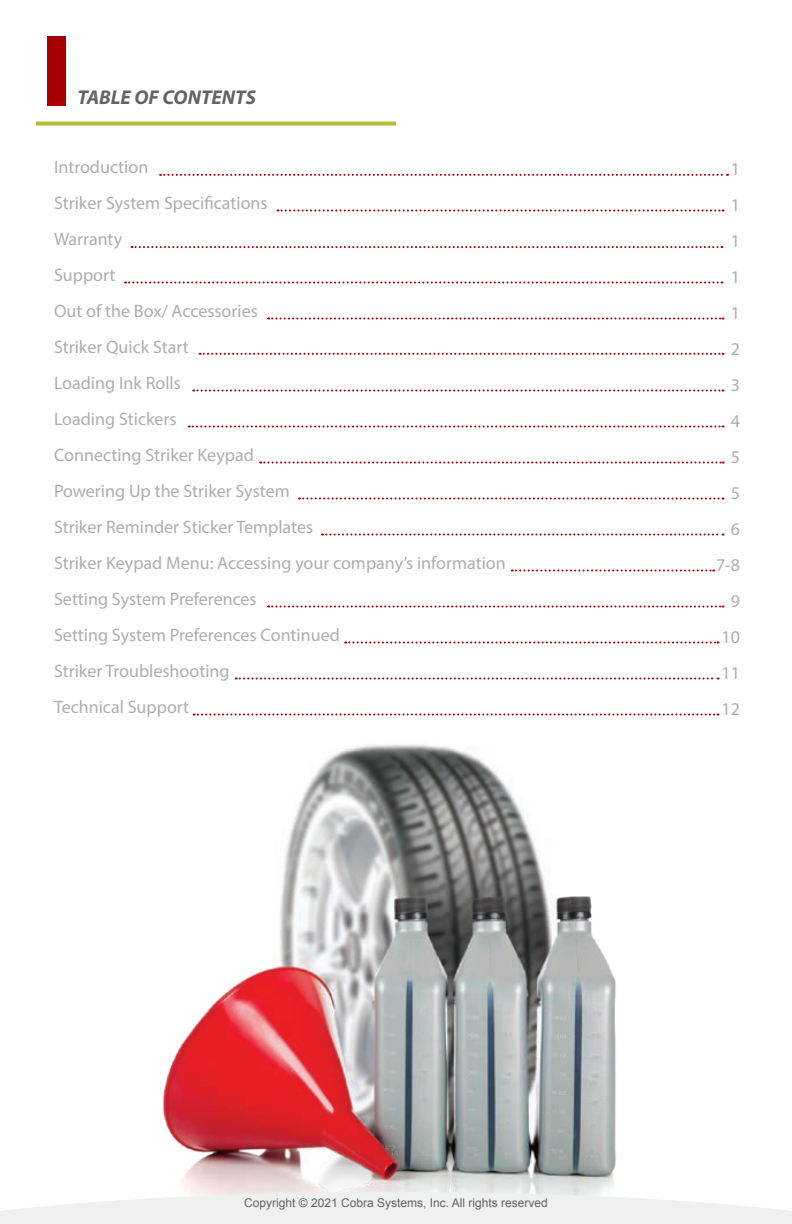
<style>
.page{position:relative;width:792px;height:1224px;background:#fff}
.page>*{position:absolute;margin:0;border:0;box-sizing:border-box;transform-origin:0 0}
.t1{font:italic 700 20px "Myriad Pro";color:#636366}
.t2{font:18px "Myriad Pro";color:#adaeb2}
.t3{font:12px "Franklin Gothic";color:#636366}
.t4{font:12px "Arial";color:#636366}
</style>
<div class="page">
<img style="left:163px;top:744px;width:453px;height:448px">
<svg style="left:160px;top:174px;width:568px;height:2px"></svg>
<svg style="left:277px;top:210px;width:447px;height:2px"></svg>
<svg style="left:132px;top:246px;width:591px;height:2px"></svg>
<svg style="left:125px;top:282px;width:598px;height:2px"></svg>
<svg style="left:268px;top:318px;width:456px;height:2px"></svg>
<svg style="left:200px;top:353px;width:524px;height:2px"></svg>
<svg style="left:193px;top:390px;width:531px;height:2px"></svg>
<svg style="left:189px;top:426px;width:535px;height:2px"></svg>
<svg style="left:260px;top:462px;width:464px;height:2px"></svg>
<svg style="left:299px;top:498px;width:425px;height:2px"></svg>
<svg style="left:322px;top:534px;width:402px;height:2px"></svg>
<svg style="left:512px;top:570px;width:202px;height:2px"></svg>
<svg style="left:268px;top:606px;width:456px;height:2px"></svg>
<svg style="left:345px;top:642px;width:374px;height:2px"></svg>
<svg style="left:236px;top:678px;width:483px;height:2px"></svg>
<div style="left:47px;top:36px;width:19px;height:70px;background:#a80000"></div>
<svg style="left:36px;top:122px;width:360px;height:4px"></svg>
<svg style="left:0;top:1192px;width:792px;height:32px"></svg>
<svg style="left:194px;top:714px;width:525px;height:2px"></svg>
<p class="t1" style="left:77px;top:84px;width:180px">TABLE OF CONTENTS</p>
<p class="t2" style="left:54px;top:156px;width:96px">Introduction</p>
<p class="t2" style="left:54px;top:192px;width:215px">Striker System Specifications</p>
<p class="t2" style="left:54px;top:228px;width:70px">Warranty</p>
<p class="t2" style="left:54px;top:264px;width:63px">Support</p>
<p class="t2" style="left:54px;top:300px;width:205px">Out of the Box/ Accessories</p>
<p class="t2" style="left:54px;top:336px;width:136px">Striker Quick Start</p>
<p class="t2" style="left:54px;top:372px;width:129px">Loading Ink Rolls</p>
<p class="t2" style="left:54px;top:408px;width:124px">Loading Stickers</p>
<p class="t2" style="left:54px;top:444px;width:201px">Connecting Striker Keypad</p>
<p class="t2" style="left:54px;top:480px;width:237px">Powering Up the Striker System</p>
<p class="t2" style="left:54px;top:516px;width:261px">Striker Reminder Sticker Templates</p>
<p class="t2" style="left:54px;top:552px;width:453px">Striker Keypad Menu: Accessing your company’s information</p>
<p class="t2" style="left:54px;top:588px;width:204px">Setting System Preferences</p>
<p class="t2" style="left:54px;top:624px;width:287px">Setting System Preferences Continued</p>
<p class="t2" style="left:54px;top:660px;width:177px">Striker Troubleshooting</p>
<p class="t2" style="left:54px;top:696px;width:137px">Technical Support</p>
<p class="t2" style="left:731px;top:158px;width:11px">1</p>
<p class="t2" style="left:731px;top:194px;width:11px">1</p>
<p class="t2" style="left:731px;top:230px;width:11px">1</p>
<p class="t2" style="left:731px;top:266px;width:11px">1</p>
<p class="t2" style="left:731px;top:302px;width:11px">1</p>
<p class="t2" style="left:731px;top:338px;width:11px">2</p>
<p class="t2" style="left:731px;top:374px;width:11px">3</p>
<p class="t2" style="left:731px;top:410px;width:11px">4</p>
<p class="t2" style="left:731px;top:446px;width:11px">5</p>
<p class="t2" style="left:731px;top:482px;width:11px">5</p>
<p class="t2" style="left:731px;top:518px;width:11px">6</p>
<p class="t2" style="left:716px;top:554px;width:25px">7-8</p>
<p class="t2" style="left:731px;top:590px;width:11px">9</p>
<p class="t2" style="left:722px;top:626px;width:20px">10</p>
<p class="t2" style="left:722px;top:662px;width:20px">11</p>
<p class="t2" style="left:722px;top:698px;width:20px">12</p>
<p class="t4" style="left:244px;top:1195px;width:305px">Copyright © 2021 Cobra Systems, Inc. All rights reserved</p>
<p class="t3" style="left:255px;top:1200px;width:288px">Copyright © 2021 Cobra Systems, Inc. All rights reserved</p>
</div>
